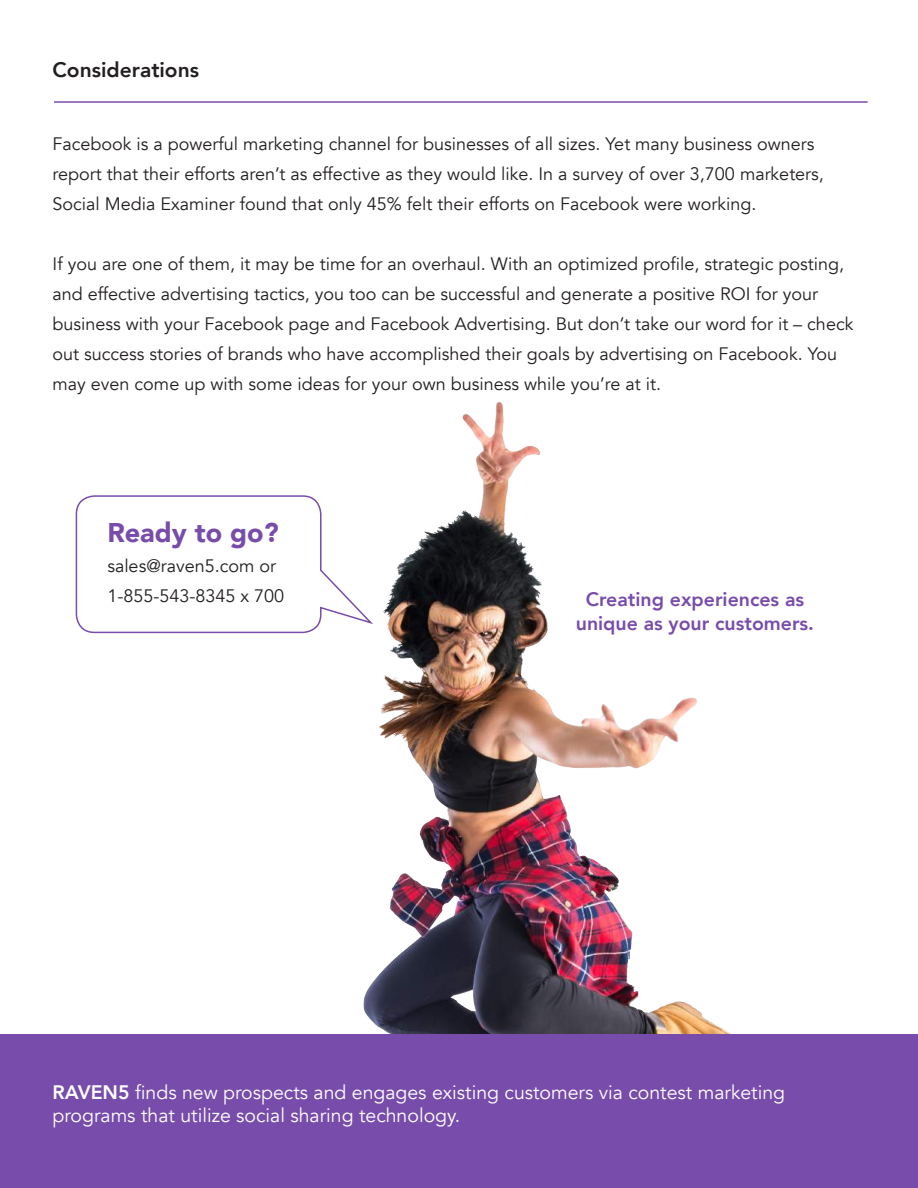
<style>
.page{position:relative;width:918px;height:1188px;background:#fff}
.page>*{position:absolute;margin:0;border:0;box-sizing:border-box;transform-origin:0 0}
.t1{font:900 27px "Avenir";color:#784cab}
.t2{font:800 21px "Avenir";color:#231f20}
.t3{font:19.5px/23.4px "Avenir";color:#fff}
.t4{font:800 19.5px/23.4px "Avenir";color:#784cab;text-align:center}
.t5{font:18px/30px "Avenir";color:#231f20}
.s1{font-weight:800}
</style>
<div class="page">
<hr style="left:54px;top:101px;width:814px;height:2px;background:#784cab">
<img style="left:363px;top:402px;width:369px;height:632px">
<div style="left:0;top:1034px;width:918px;height:154px;background:#784cab"></div>
<svg style="left:75px;top:495px;width:301px;height:139px"></svg>
<p class="t2" style="left:53px;top:53px;width:148px">Considerations</p>
<p class="t5" style="left:53px;top:129px;width:773px">Facebook is a powerful marketing channel for businesses of all sizes. Yet many business owners report that their efforts aren’t as effective as they would like. In a survey of over 3,700 marketers,<br>Social Media Examiner found that only 45% felt their efforts on Facebook were working.</p>
<p class="t5" style="left:53px;top:249px;width:802px">If you are one of them, it may be time for an overhaul. With an optimized profile, strategic posting, and effective advertising tactics, you too can be successful and generate a positive ROI for your business with your Facebook page and Facebook Advertising. But don’t take our word for it – check out success stories of brands who have accomplished their goals by advertising on Facebook. You may even come up with some ideas for your own business while you’re at it.</p>
<h1 class="t1" style="left:107px;top:509px;width:173px">Ready to go?</h1>
<p class="t5" style="left:107px;top:551px;width:178px">sales@raven5.com or<br>1-855-543-8345 x 700</p>
<p class="t4" style="left:576px;top:588px;width:240px">Creating experiences as unique as your customers.</p>
<p class="t3" style="left:53px;top:1081px;width:734px"><span class="s1">RAVEN5</span> finds new prospects and engages existing customers via contest marketing programs that utilize social sharing technology.</p>
</div>
